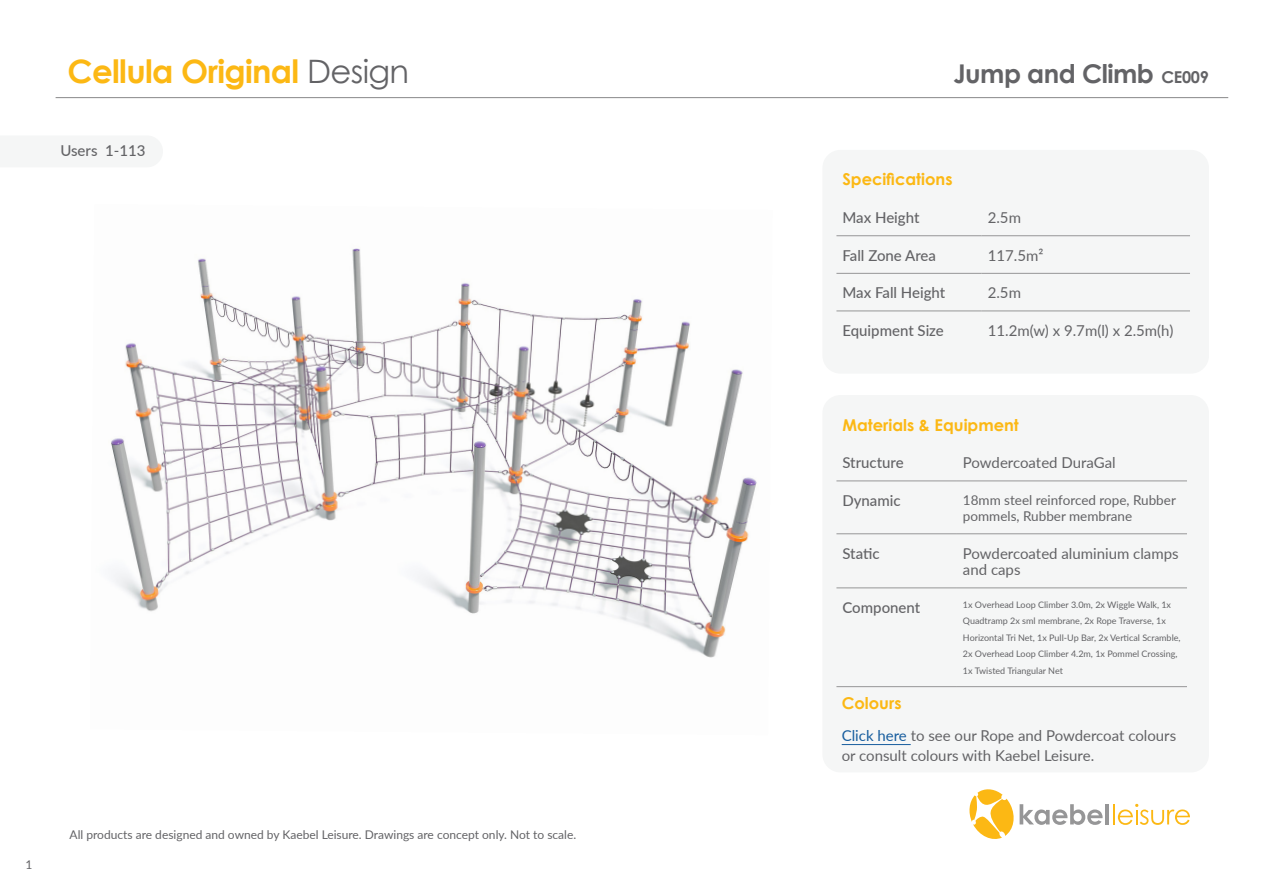
<style>
.page{position:relative;width:1263px;height:893px;background:#fff}
.page>*{position:absolute;margin:0;border:0;box-sizing:border-box;transform-origin:0 0}
.t1{font:700 32.25px "Century Gothic";letter-spacing:-.02em;color:#fcb814}
.t2{font:700 25.8px "Century Gothic";letter-spacing:-.02em;color:#636366}
.t3{font:700 16.35px "Century Gothic";color:#fcb814}
.t4{font:15px/16.5px "Lato";color:#636366}
.t5{font:500 15px "Lato";color:#636366}
.t6{font:13.5px/16.5px "Lato";color:#636366}
.t7{font:12px "Lato";color:#636366}
.t8{font:9px/16.5px "Lato";color:#636366}
.s1{font-weight:400;color:#636366}
.s2{font-size:16.35px}
.s3{color:#175d9e}
</style>
<div class="page">
<svg style="left:969px;top:789px;width:133px;height:50px"></svg>
<hr style="left:1105px;top:804px;width:3px;height:20px;background:#969697">
<hr style="left:1113px;top:804px;width:2px;height:20px;background:#fcb814">
<svg style="left:1118px;top:804px;width:72px;height:21px"></svg>
<hr style="left:56px;top:97px;width:1172px;height:1px;background:#969697">
<img style="left:111px;top:248px;width:646px;height:410px">
<div style="left:822px;top:395px;width:387px;height:377px;background:#f5f6f6;border-radius:18px"></div>
<hr style="left:836px;top:480px;width:121px;height:1px;background:#969697">
<hr style="left:957px;top:480px;width:230px;height:1px;background:#969697">
<hr style="left:836px;top:533px;width:121px;height:1px;background:#969697">
<hr style="left:957px;top:533px;width:230px;height:1px;background:#969697">
<hr style="left:836px;top:587px;width:121px;height:1px;background:#969697">
<hr style="left:957px;top:587px;width:230px;height:1px;background:#969697">
<hr style="left:836px;top:686px;width:121px;height:1px;background:#969697">
<hr style="left:957px;top:686px;width:230px;height:1px;background:#969697">
<div style="left:822px;top:150px;width:387px;height:224px;background:#f5f6f6;border-radius:18px"></div>
<hr style="left:836px;top:235px;width:146px;height:1px;background:#969697">
<hr style="left:982px;top:235px;width:208px;height:1px;background:#969697">
<hr style="left:836px;top:273px;width:146px;height:1px;background:#969697">
<hr style="left:982px;top:273px;width:208px;height:1px;background:#969697">
<hr style="left:836px;top:311px;width:146px;height:1px;background:#969697">
<hr style="left:982px;top:311px;width:208px;height:1px;background:#969697">
<hr style="left:842px;top:744px;width:69px;height:1px;background:#175d9e">
<p class="t1" style="left:68px;top:47px;width:343px">Cellula Original <span class="s1">Design</span></p>
<p class="t2" style="left:953px;top:54px;width:257px">Jump and Climb <span class="s2">CE009</span></p>
<p class="t5" style="left:60px;top:140px;width:87px">Users 1-113</p>
<p class="t3" style="left:842px;top:167px;width:112px">Specifications</p>
<p class="t5" style="left:842px;top:207px;width:79px">Max Height</p>
<p class="t4" style="left:988px;top:209px;width:35px">2.5m</p>
<p class="t5" style="left:842px;top:244px;width:95px">Fall Zone Area</p>
<p class="t4" style="left:988px;top:246px;width:57px">117.5m²</p>
<p class="t5" style="left:842px;top:282px;width:104px">Max Fall Height</p>
<p class="t4" style="left:988px;top:284px;width:35px">2.5m</p>
<p class="t5" style="left:842px;top:319px;width:103px">Equipment Size</p>
<p class="t4" style="left:988px;top:321px;width:187px">11.2m(w) x 9.7m(l) x 2.5m(h)</p>
<h3 class="t7" style="left:26px;top:856px;width:8px">1</h3>
<p class="t7" style="left:70px;top:826px;width:508px">All products are designed and owned by Kaebel Leisure. Drawings are concept only. Not to scale.</p>
<p class="t3" style="left:842px;top:412px;width:178px">Materials &amp; Equipment</p>
<p class="t5" style="left:842px;top:452px;width:63px">Structure</p>
<p class="t4" style="left:963px;top:454px;width:154px">Powdercoated DuraGal</p>
<p class="t5" style="left:842px;top:489px;width:60px">Dynamic</p>
<p class="t6" style="left:963px;top:491px;width:214px">18mm steel reinforced rope, Rubber pommels, Rubber membrane</p>
<p class="t5" style="left:842px;top:542px;width:39px">Static</p>
<p class="t4" style="left:963px;top:544px;width:217px">Powdercoated aluminium clamps and caps</p>
<p class="t5" style="left:842px;top:596px;width:79px">Component</p>
<p class="t8" style="left:963px;top:596px;width:219px">1x Overhead Loop Climber 3.0m, 2x Wiggle Walk, 1x Quadtramp 2x sml membrane, 2x Rope Traverse, 1x Horizontal Tri Net, 1x Pull-Up Bar, 2x Vertical Scramble, 2x Overhead Loop Climber 4.2m, 1x Pommel Crossing, 1x Twisted Triangular Net</p>
<p class="t3" style="left:842px;top:690px;width:61px">Colours</p>
<p class="t4" style="left:842px;top:725px;width:336px;line-height:19.5px"><span class="s3">Click here</span> to see our Rope and Powdercoat colours or consult colours with Kaebel Leisure.</p>
</div>
